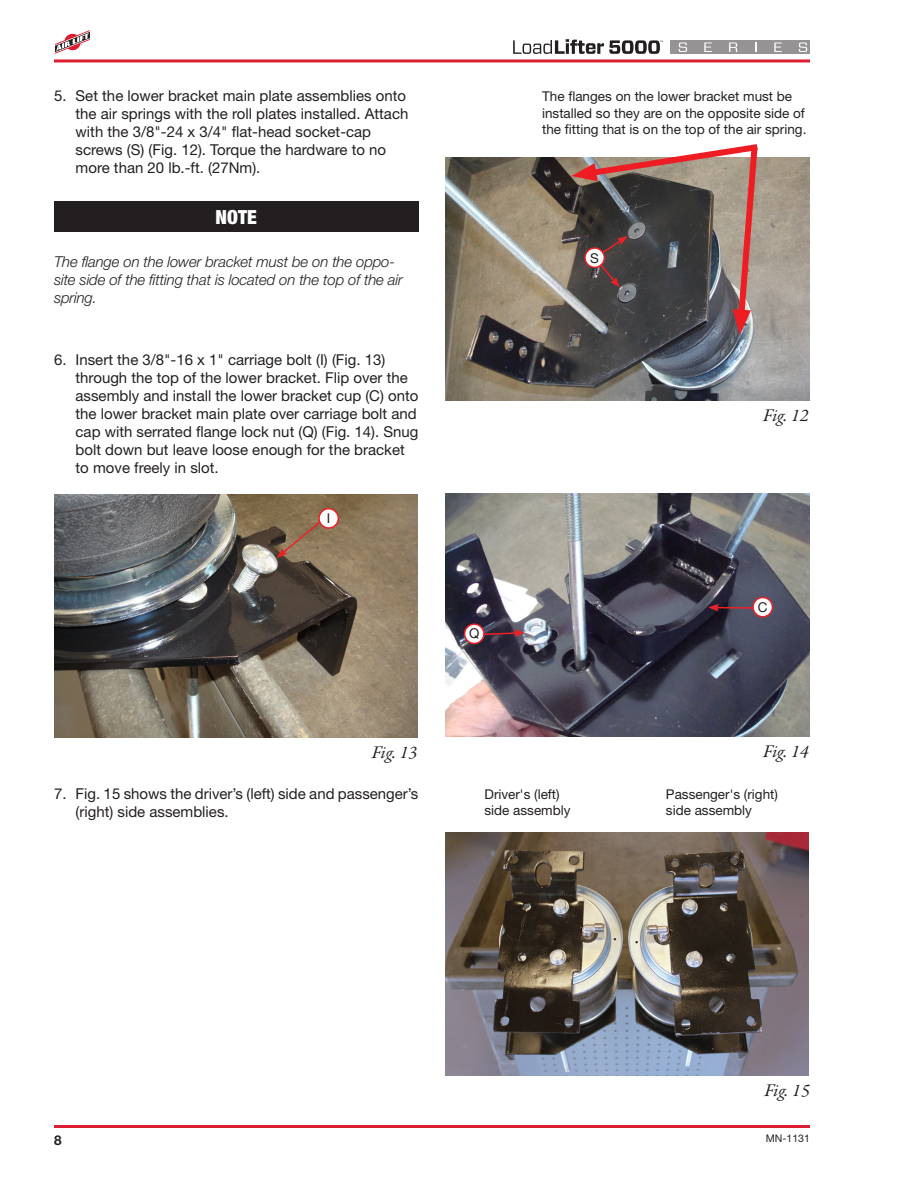
<style>
.page{position:relative;width:918px;height:1188px;background:#fff}
.page>*{position:absolute;margin:0;border:0;box-sizing:border-box;transform-origin:0 0}
.t1{font:900 condensed 19.5px "Helvetica Neue";color:#fff}
.t2{font:italic 18px "Garamond Premr Pro";color:#231f20}
.Hanging_indent{font:15px/18px "Helvetica Neue";color:#231f20}
.note_text{font:italic 300 15px/18px "Helvetica Neue";letter-spacing:-.01em;color:#231f20}
.t3{font:13.5px/16.5px "Helvetica Neue";color:#231f20}
.t4{font:700 13.5px "Helvetica Neue";color:#231f20}
.t5{font:10.5px "Helvetica Neue";color:#231f20}
</style>
<div class="page">
<hr style="left:54px;top:1125px;width:756px;height:3px;background:#db1e30">
<hr style="left:54px;top:59px;width:756px;height:3px;background:#db1e30">
<svg style="left:55px;top:30px;width:35px;height:24px"></svg>
<svg style="left:513px;top:39px;width:150px;height:15px"></svg>
<div style="left:670px;top:40px;width:140px;height:14px;background:#959394"></div>
<svg style="left:679px;top:43px;width:8px;height:9px"></svg>
<svg style="left:704px;top:43px;width:8px;height:9px"></svg>
<svg style="left:729px;top:43px;width:8px;height:9px"></svg>
<svg style="left:774px;top:43px;width:8px;height:9px"></svg>
<svg style="left:799px;top:43px;width:8px;height:9px"></svg>
<div style="left:54px;top:201px;width:364px;height:31px;background:#231f20"></div>
<img style="left:446px;top:157px;width:363px;height:244px">
<svg style="left:571px;top:144px;width:193px;height:191px;background:#756462"></svg>
<img style="left:54px;top:494px;width:364px;height:243px">
<div style="left:319px;top:509px;width:19px;height:19px;background:#fff;border-radius:50%"></div>
<div style="left:318px;top:508px;width:21px;height:21px;border:2px solid #ec2127;border-radius:50%"></div>
<svg style="left:277px;top:520px;width:44px;height:38px;background:#8d6e54"></svg>
<img style="left:446px;top:494px;width:363px;height:243px">
<svg style="left:708px;top:604px;width:44px;height:7px"></svg>
<div style="left:753px;top:597px;width:19px;height:20px;background:#fff;border-radius:50%"></div>
<div style="left:752px;top:597px;width:21px;height:21px;border:2px solid #ec2127;border-radius:50%"></div>
<svg style="left:484px;top:629px;width:41px;height:8px"></svg>
<div style="left:465px;top:624px;width:19px;height:19px;background:#fff;border-radius:50%"></div>
<div style="left:464px;top:623px;width:21px;height:21px;border:2px solid #ec2127;border-radius:50%"></div>
<img style="left:446px;top:833px;width:362px;height:242px">
<p class="Hanging_indent" style="left:76px;top:87px;width:334px;text-indent:-22px">5. Set the lower bracket main plate assemblies onto the air springs with the roll plates installed. Attach with the 3/8"-24 x 3/4" flat-head socket-cap screws (S) (Fig. 12). Torque the hardware to no more than 20 lb.-ft. (27Nm).</p>
<p class="t1" style="left:216px;top:205px;width:43px">NOTE</p>
<p class="note_text" style="left:54px;top:253px;width:350px">The flange on the lower bracket must be on the oppo&shy;site side of the fitting that is located on the top of the air spring.</p>
<p class="Hanging_indent" style="left:76px;top:350px;width:344px;text-indent:-22px">6. Insert the 3/8"-16 x 1" carriage bolt (I) (Fig. 13) through the top of the lower bracket. Flip over the assembly and install the lower bracket cup (C) onto the lower bracket main plate over carriage bolt and cap with serrated flange lock nut (Q) (Fig. 14). Snug bolt down but leave loose enough for the bracket to move freely in slot.</p>
<p class="t3" style="left:327px;top:510px;width:5px">I</p>
<p class="t2" style="left:372px;top:741px;width:47px">Fig. 13</p>
<p class="t3" style="left:469px;top:625px;width:12px">Q</p>
<p class="t3" style="left:542px;top:88px;width:266px">The flanges on the lower bracket must be installed so they are on the opposite side of the fitting that is on the top of the air spring.</p>
<p class="t3" style="left:590px;top:250px;width:10px">S</p>
<p class="t2" style="left:763px;top:404px;width:47px">Fig. 12</p>
<p class="t3" style="left:758px;top:598px;width:11px">C</p>
<p class="t2" style="left:763px;top:740px;width:47px">Fig. 14</p>
<p class="Hanging_indent" style="left:76px;top:784px;width:344px;text-indent:-22px">7. Fig. 15 shows the driver’s (left) side and passenger’s (right) side assemblies.</p>
<p class="t3" style="left:484px;top:786px;width:88px">Driver's (left) side assembly</p>
<p class="t3" style="left:666px;top:786px;width:113px">Passenger's (right) side assembly</p>
<p class="t2" style="left:764px;top:1079px;width:47px">Fig. 15</p>
<p class="t4" style="left:54px;top:1131px;width:9px">8</p>
<p class="t5" style="left:766px;top:1132px;width:46px">MN-1131</p>
</div>
